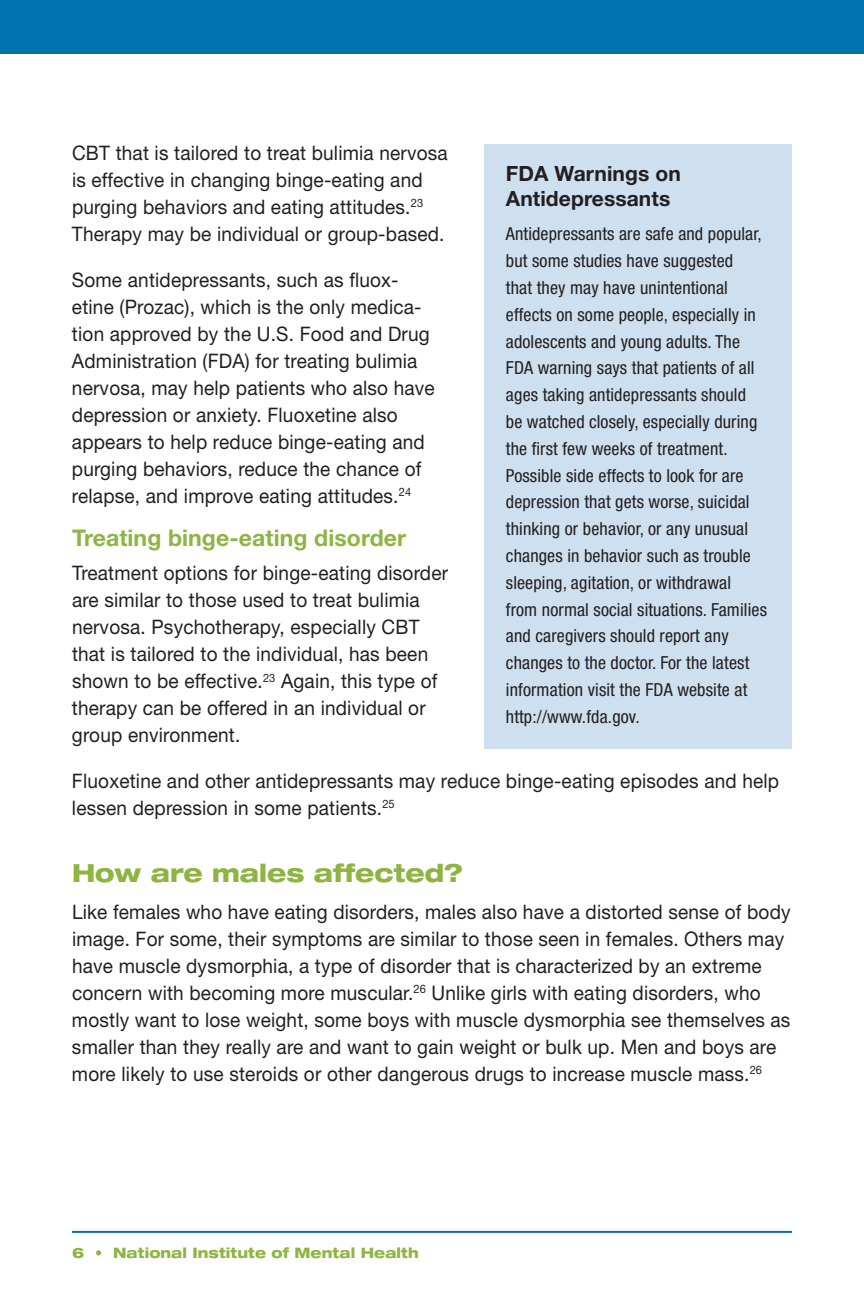
<style>
.page{position:relative;width:864px;height:1296px;background:#fff}
.page>*{position:absolute;margin:0;border:0;box-sizing:border-box;transform-origin:0 0}
.t1{font:800 expanded 25px "Helvetica Neue";color:#8eb441;scale:.95 1}
.t2{font:700 23px "Helvetica Neue";letter-spacing:.005em;color:#8eb441}
.t3{font:700 21px/25px "Helvetica Neue";letter-spacing:.005em;color:#231f20}
.t4{font:20px/27px "Helvetica Neue";letter-spacing:.01em;color:#231f20;scale:.95 1}
.t5{font:condensed 18px/26.8px "Helvetica Neue";letter-spacing:.01em;color:#231f20}
.t6{font:800 expanded 14.4px "Helvetica Neue";letter-spacing:.005em;color:#8eb441;scale:.95 1}
.s1{font-weight:900;font-stretch:normal}
</style>
<div class="page">
<div style="left:0;top:0;width:864px;height:54px;background:#0073ae"></div>
<hr style="left:72px;top:1231px;width:720px;height:2px;background:#0073ae">
<div style="left:484px;top:144px;width:308px;height:604px;background:#cedfef"></div>
<p class="t4" style="left:72px;top:139px;width:397px">CBT that is tailored to treat bulimia nervosa is effective in changing binge-eating and purging behaviors and eating attitudes.<sup>23<br></sup>Therapy may be individual or group-based.</p>
<p class="t4" style="left:72px;top:266px;width:383px">Some antidepressants, such as fluox&shy;etine (Prozac), which is the only medica&shy;tion approved by the U.S. Food and Drug Administration (FDA) for treating bulimia nervosa, may help patients who also have depression or anxiety. Fluoxetine also appears to help reduce binge-eating and purging behaviors, reduce the chance of relapse, and improve eating attitudes.<sup>24</sup></p>
<h4 class="t3" style="left:506px;top:161px;width:176px">FDA Warnings on<br>Antidepressants</h4>
<p class="t5" style="left:506px;top:220px;width:263px">Antidepressants are safe and popular, but some studies have suggested<br>that they may have unintentional effects on some people, especially in adolescents and young adults. The FDA warning says that patients of all ages taking antidepressants should<br>be watched closely, especially during the first few weeks of treatment.<br>Possible side effects to look for are depression that gets worse, suicidal thinking or behavior, or any unusual changes in behavior such as trouble sleeping, agitation, or withdrawal<br>from normal social situations. Families and caregivers should report any changes to the doctor. For the latest information visit the FDA website at http://www.fda.gov.</p>
<h3 class="t2" style="left:72px;top:524px;width:336px">Treating binge-eating disorder</h3>
<p class="t4" style="left:72px;top:560px;width:397px">Treatment options for binge-eating disorder are similar to those used to treat bulimia nervosa. Psychotherapy, especially CBT that is tailored to the individual, has been shown to be effective.<sup>23</sup> Again, this type of therapy can be offered in an individual or group environment.</p>
<p class="t4" style="left:72px;top:767px;width:746px">Fluoxetine and other antidepressants may reduce binge-eating episodes and help lessen depression in some patients.<sup>25</sup></p>
<h3 class="t1" style="left:72px;top:857px;width:413px">How are males affected?</h3>
<p class="t4" style="left:72px;top:898px;width:758px">Like females who have eating disorders, males also have a distorted sense of body image. For some, their symptoms are similar to those seen in females. Others may have muscle dysmorphia, a type of disorder that is characterized by an extreme concern with becoming more muscular.<sup>26</sup> Unlike girls with eating disorders, who mostly want to lose weight, some boys with muscle dysmorphia see themselves as smaller than they really are and want to gain weight or bulk up. Men and boys are more likely to use steroids or other dangerous drugs to increase muscle mass.<sup>26</sup></p>
<p class="t6" style="left:72px;top:1244px;width:366px">6 <span class="s1">•</span> National Institute of Mental Health</p>
</div>
